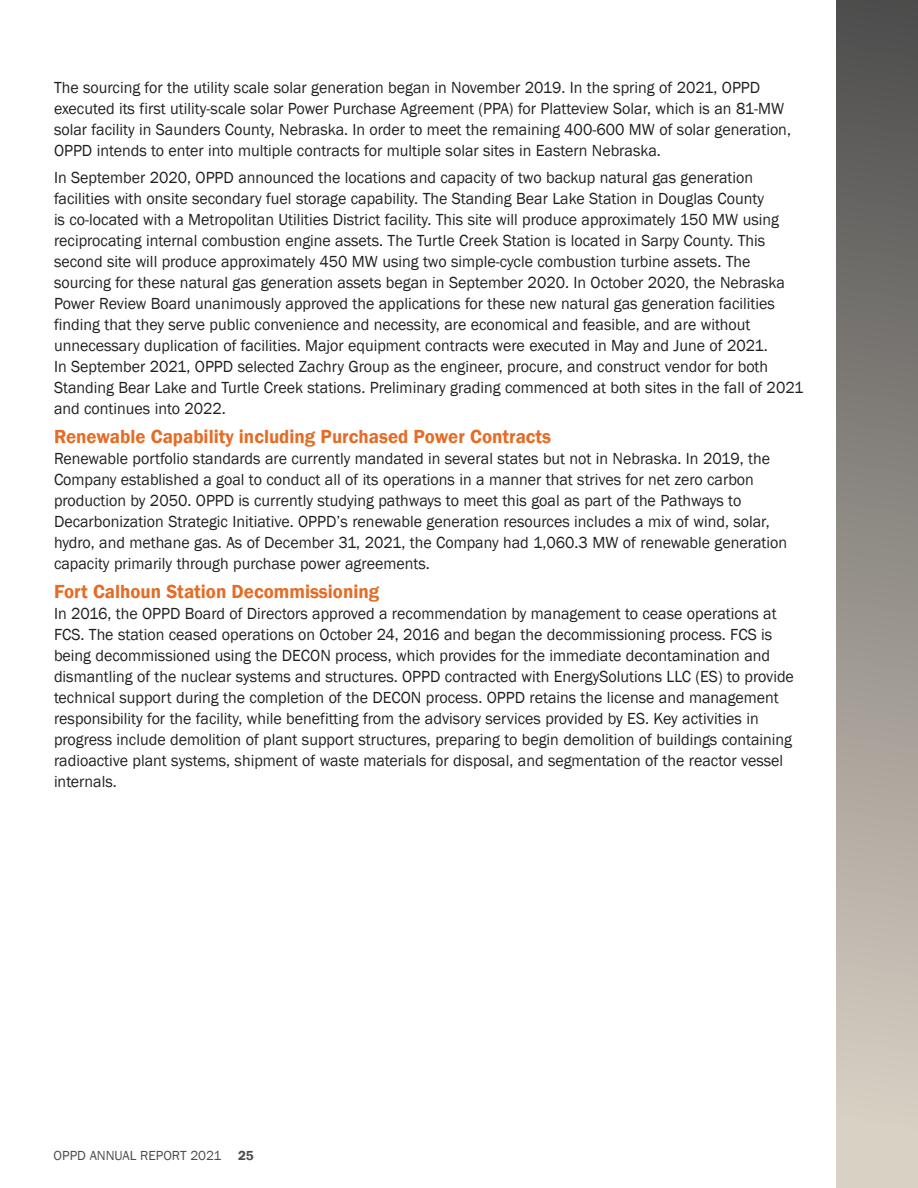
<style>
.page{position:relative;width:918px;height:1188px;background:#fff}
.page>*{position:absolute;margin:0;border:0;box-sizing:border-box;transform-origin:0 0}
.t1{font:600 19.5px "Franklin Gothic";color:#e56c25}
.t2{font:16.5px/21px "Franklin Gothic";color:#231f20}
.t3{font:13.5px "Franklin Gothic";color:#4a4b4b}
.s1{font-weight:600}
</style>
<div class="page">
<div style="left:836px;top:0;width:82px;height:1188px;background:linear-gradient(to bottom,#4d4c4c,#e0d7ca)"></div>
<p class="t2" style="left:54px;top:77px;width:739px">The sourcing for the utility scale solar generation began in November 2019. In the spring of 2021, OPPD executed its first utility-scale solar Power Purchase Agreement (PPA) for Platteview Solar, which is an 81-MW solar facility in Saunders County, Nebraska. In order to meet the remaining 400-600 MW of solar generation, OPPD intends to enter into multiple contracts for multiple solar sites in Eastern Nebraska.</p>
<p class="t2" style="left:54px;top:167px;width:751px">In September 2020, OPPD announced the locations and capacity of two backup natural gas generation facilities with onsite secondary fuel storage capability. The Standing Bear Lake Station in Douglas County<br>is co-located with a Metropolitan Utilities District facility. This site will produce approximately 150 MW using reciprocating internal combustion engine assets. The Turtle Creek Station is located in Sarpy County. This second site will produce approximately 450 MW using two simple-cycle combustion turbine assets. The sourcing for these natural gas generation assets began in September 2020. In October 2020, the Nebraska Power Review Board unanimously approved the applications for these new natural gas generation facilities finding that they serve public convenience and necessity, are economical and feasible, and are without unnecessary duplication of facilities. Major equipment contracts were executed in May and June of 2021.<br>In September 2021, OPPD selected Zachry Group as the engineer, procure, and construct vendor for both Standing Bear Lake and Turtle Creek stations. Preliminary grading commenced at both sites in the fall of 2021 and continues into 2022.</p>
<p class="t1" style="left:54px;top:424px;width:499px">Renewable Capability including Purchased Power Contracts</p>
<p class="t2" style="left:54px;top:448px;width:735px">Renewable portfolio standards are currently mandated in several states but not in Nebraska. In 2019, the Company established a goal to conduct all of its operations in a manner that strives for net zero carbon production by 2050. OPPD is currently studying pathways to meet this goal as part of the Pathways to Decarbonization Strategic Initiative. OPPD’s renewable generation resources includes a mix of wind, solar, hydro, and methane gas. As of December 31, 2021, the Company had 1,060.3 MW of renewable generation capacity primarily through purchase power agreements.</p>
<p class="t1" style="left:54px;top:580px;width:327px">Fort Calhoun Station Decommissioning</p>
<p class="t2" style="left:54px;top:604px;width:741px">In 2016, the OPPD Board of Directors approved a recommendation by management to cease operations at FCS. The station ceased operations on October 24, 2016 and began the decommissioning process. FCS is being decommissioned using the DECON process, which provides for the immediate decontamination and dismantling of the nuclear systems and structures. OPPD contracted with EnergySolutions LLC (ES) to provide technical support during the completion of the DECON process. OPPD retains the license and management responsibility for the facility, while benefitting from the advisory services provided by ES. Key activities in progress include demolition of plant support structures, preparing to begin demolition of buildings containing radioactive plant systems, shipment of waste materials for disposal, and segmentation of the reactor vessel internals.</p>
<p class="t3" style="left:54px;top:1147px;width:202px">OPPD ANNUAL REPORT 2021 <span class="s1">25</span></p>
</div>
